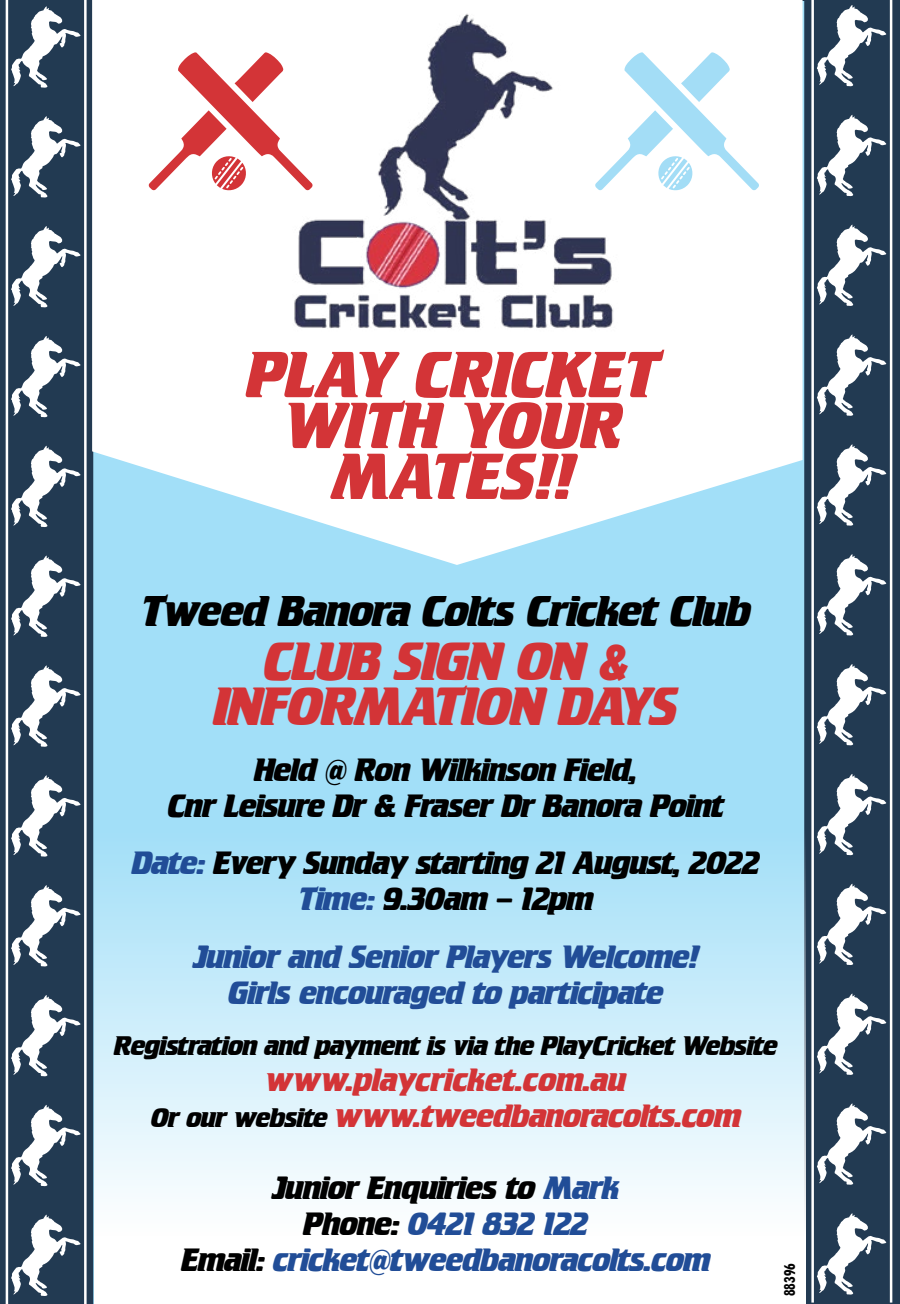
<style>
.page{position:relative;width:900px;height:1304px;background:#223a52}
.page>*{position:absolute;margin:0;border:0;box-sizing:border-box;transform-origin:0 0}
.t1{font:700 60.25px/51px "Crillee";letter-spacing:.02em;color:#d33437;text-align:center}
.t2{font:700 50px/45px "Crillee";color:#d33437;text-align:center}
.t3{font:700 40px "Crillee";color:#000}
.t4{font:700 30px/36px "Crillee";color:#214d97;text-align:center}
.t5{font:700 30px/36px "Crillee";color:#000;text-align:center}
.t6{font:700 30px/36px "Crillee";color:#d33437;text-align:center}
.t7{font:700 25px "Crillee";color:#000}
.t8{font:700 condensed 15px "Futura BT";color:#000}
.s1{font-family:"Gotham X Narrow";font-weight:900;font-style:italic}
.s2{color:#214d97}
.s3{font-size:25px;color:#000}
.s4{color:#000}
</style>
<div class="page">
<div style="left:93px;top:1px;width:712px;height:1303px;background:#a2dff8"></div>
<div style="left:95px;top:780px;width:711px;height:524px;background:linear-gradient(to bottom,#9adcf7,#fff)"></div>
<svg style="left:92px;top:0;width:711px;height:565px;fill:#fff"></svg>
<img style="left:197px;top:5px;width:511px;height:346px">
<svg style="left:11px;top:6px;width:70px;height:82px"></svg>
<svg style="left:11px;top:116px;width:70px;height:82px"></svg>
<svg style="left:11px;top:226px;width:70px;height:82px"></svg>
<svg style="left:11px;top:336px;width:70px;height:82px"></svg>
<svg style="left:11px;top:446px;width:70px;height:81px"></svg>
<svg style="left:11px;top:556px;width:70px;height:81px"></svg>
<svg style="left:11px;top:665px;width:70px;height:82px"></svg>
<svg style="left:11px;top:775px;width:70px;height:82px"></svg>
<svg style="left:11px;top:885px;width:70px;height:82px"></svg>
<svg style="left:11px;top:995px;width:70px;height:82px"></svg>
<svg style="left:11px;top:1105px;width:70px;height:82px"></svg>
<svg style="left:11px;top:1215px;width:70px;height:81px"></svg>
<hr style="left:6px;top:0;width:2px;height:1304px;background:#fff">
<hr style="left:84px;top:0;width:3px;height:1304px;background:#fff">
<svg style="left:817px;top:5px;width:70px;height:82px"></svg>
<svg style="left:817px;top:115px;width:70px;height:82px"></svg>
<svg style="left:817px;top:225px;width:70px;height:81px"></svg>
<svg style="left:817px;top:334px;width:70px;height:82px"></svg>
<svg style="left:817px;top:444px;width:70px;height:82px"></svg>
<svg style="left:817px;top:554px;width:70px;height:82px"></svg>
<svg style="left:817px;top:664px;width:70px;height:82px"></svg>
<svg style="left:817px;top:774px;width:70px;height:82px"></svg>
<svg style="left:817px;top:884px;width:70px;height:81px"></svg>
<svg style="left:817px;top:994px;width:70px;height:81px"></svg>
<svg style="left:817px;top:1103px;width:70px;height:82px"></svg>
<svg style="left:817px;top:1213px;width:70px;height:82px"></svg>
<hr style="left:811px;top:0;width:3px;height:1303px;background:#fff">
<hr style="left:890px;top:0;width:2px;height:1303px;background:#fff">
<svg style="left:149px;top:52px;width:164px;height:139px"></svg>
<svg style="left:217px;top:158px;width:24px;height:30px"></svg>
<svg style="left:595px;top:52px;width:164px;height:139px"></svg>
<svg style="left:663px;top:158px;width:24px;height:30px"></svg>
<h1 class="t1" style="left:248px;top:350px;width:413px">PLAY CRICKET<br>WITH YOUR<br>MATES!!</h1>
<h3 class="t3" style="left:141px;top:587px;width:611px">Tweed Banora Colts Cricket Club</h3>
<h2 class="t2" style="left:215px;top:639px;width:464px">CLUB SIGN ON <span class="s1">&amp;<br></span>INFORMATION DAYS</h2>
<p class="t5" style="left:168px;top:752px;width:558px">Held <span class="s1">@</span> Ron Wilkinson Field,<br>Cnr Leisure Dr &amp; Fraser Dr Banora Point</p>
<p class="t5" style="left:132px;top:845px;width:628px"><span class="s2">Date:</span> Every Sunday starting 21 August, 2022<br><span class="s2">Time:</span> 9.30am – 12pm</p>
<p class="t4" style="left:194px;top:939px;width:506px">Junior and Senior Players Welcome!<br>Girls encouraged to participate</p>
<p class="t7" style="left:115px;top:1031px;width:664px">Registration and payment is via the PlayCricket Website</p>
<p class="t6" style="left:151px;top:1062px;width:591px">www.playcricket.com.au<br><span class="s3">Or our website</span> www.tweedbanoracolts.com</p>
<p class="t4" style="left:182px;top:1170px;width:530px"><span class="s4">Junior Enquiries to</span> Mark<br><span class="s4">Phone:</span> 0421 832 122<br><span class="s4">Email:</span> cricket<span class="s1">@</span>tweedbanoracolts.com</p>
<p class="t8" style="left:781px;top:1296px;width:35px;rotate:-90deg">88396</p>
</div>
